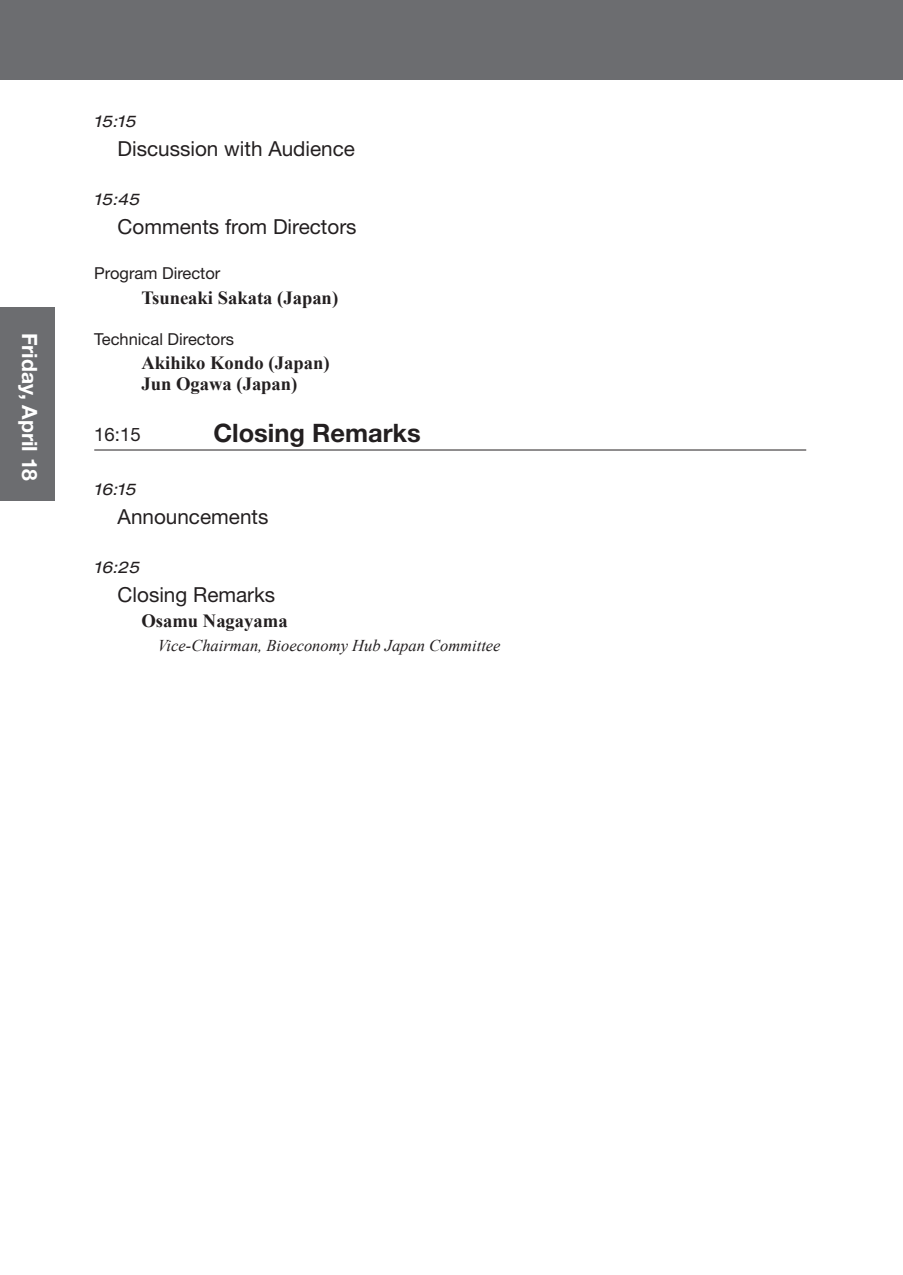
<style>
.page{position:relative;width:903px;height:1275px;background:#fff}
.page>*{position:absolute;margin:0;border:0;box-sizing:border-box;transform-origin:0 0}
.t1{font:700 25.38px "Helvetica Neue LT Std";color:#231f20}
.t2{font:700 21px "Helvetica Neue LT Std";color:#fff}
.t3{font:20.65px "Helvetica Neue LT Std";color:#231f20}
.t4{font:700 18.55px/20.5px "Times New Roman";color:#231f20}
.t5{font:18.55px "Helvetica Neue LT Std";color:#231f20}
.t6{font:italic 16.45px "Times New Roman";color:#231f20}
.t7{font:16.45px "Helvetica Neue LT Std";color:#231f20}
.t8{font:italic expanded 16.1px "Helvetica Neue LT Std";color:#231f20}
</style>
<div class="page">
<hr style="left:94px;top:449px;width:712px;height:1px;background:#231f20">
<div style="left:0;top:308px;width:55px;height:193px;background:#6c6d70"></div>
<div style="left:0;top:0;width:903px;height:79px;background:#6c6d70"></div>
<p class="t2" style="left:43px;top:333px;width:150px;rotate:90deg">Friday, April 18</p>
<p class="t8" style="left:94px;top:112px;width:43px">15:15</p>
<p class="t3" style="left:118px;top:136px;width:239px">Discussion with Audience</p>
<p class="t8" style="left:94px;top:190px;width:46px">15:45</p>
<p class="t3" style="left:118px;top:214px;width:241px">Comments from Directors</p>
<p class="t7" style="left:94px;top:264px;width:128px">Program Director</p>
<p class="t4" style="left:141px;top:287px;width:198px">Tsuneaki Sakata (Japan)</p>
<p class="t7" style="left:94px;top:329px;width:141px">Technical Directors</p>
<p class="t4" style="left:141px;top:352px;width:190px">Akihiko Kondo (Japan)<br>Jun Ogawa (Japan)</p>
<p class="t5" style="left:94px;top:424px;width:48px">16:15</p>
<p class="t1" style="left:213px;top:417px;width:209px">Closing Remarks</p>
<p class="t8" style="left:94px;top:479px;width:43px">16:15</p>
<p class="t3" style="left:118px;top:504px;width:152px">Announcements</p>
<p class="t8" style="left:94px;top:557px;width:46px">16:25</p>
<p class="t3" style="left:118px;top:582px;width:159px">Closing Remarks</p>
<p class="t4" style="left:141px;top:610px;width:148px">Osamu Nagayama</p>
<p class="t6" style="left:158px;top:634px;width:344px">Vice-Chairman, Bioeconomy Hub Japan Committee</p>
</div>
